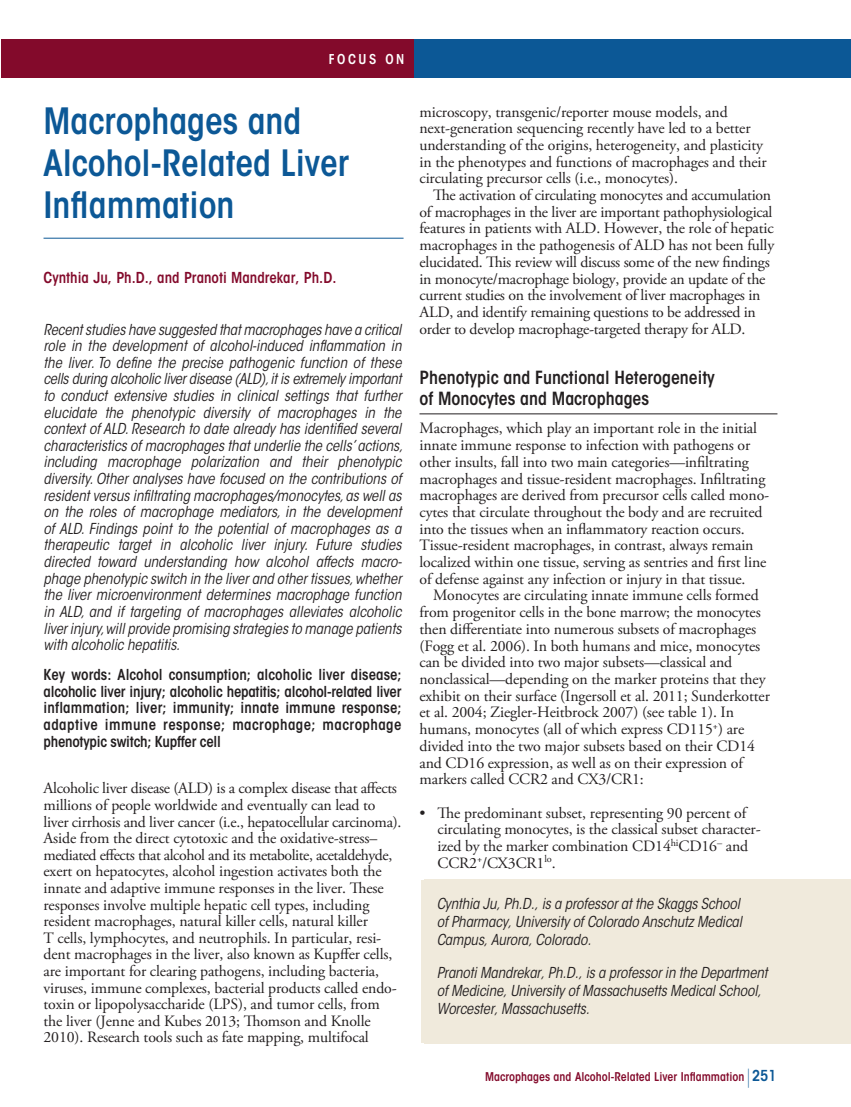
<style>
.page{position:relative;width:851px;height:1107px;background:#fff}
.page>*{position:absolute;margin:0;border:0;box-sizing:border-box;transform-origin:0 0}
.Article_title{font:600 condensed 36px/42px "ITC Avant Garde Std";color:#0c5896}
.MH{font:600 condensed 18px/20.4px "ITC Avant Garde Std";color:#231f20}
.BT_1st{font:15.75px/16.6px "Adobe Garamond Pro";letter-spacing:-.01em;color:#231f20}
.BT{font:15.75px/16.6px "Adobe Garamond Pro";letter-spacing:-.01em;color:#231f20}
.BL_1st{font:15.75px/16.6px "Adobe Garamond Pro";letter-spacing:-.005em;color:#231f20}
.Abstact{font:italic condensed 15px/16.6px "ITC Avant Garde Std";color:#231f20;text-align:justify}
.Author_bio{font:italic condensed 15px/18px "ITC Avant Garde Std";letter-spacing:-.005em;color:#231f20}
.Keywords{font:600 condensed 15px/16.6px "ITC Avant Garde Std";letter-spacing:-.015em;color:#231f20;text-align:justify}
.Author{font:600 condensed 15px "ITC Avant Garde Std";color:#830a2b}
.t1{font:600 condensed 13.5px "ITC Avant Garde Std";letter-spacing:.19em;color:#fff}
.Running_Head{font:600 condensed 12px "ITC Avant Garde Std";color:#830a2b}
.s1{font-weight:200;font-style:italic;font-size:16.5px;color:#0c5896}
.s2{font-size:15px;color:#0c5896}
</style>
<div class="page">
<hr style="left:419px;top:414px;width:358px;height:1px;background:#231f20">
<div style="left:421px;top:880px;width:429px;height:162px;background:#f0eadc"></div>
<hr style="left:44px;top:238px;width:359px;height:1px;background:#0c5896">
<div style="left:167px;top:39px;width:683px;height:39px;background:#0c5896"></div>
<div style="left:2px;top:39px;width:411px;height:39px;background:#830a2b"></div>
<p class="t1" style="left:329px;top:50px;width:77px">FOCUS ON</p>
<p class="Article_title" style="left:44px;top:99px;width:307px">Macrophages and<br>Alcohol-Related Liver<br>Inflammation</p>
<p class="Author" style="left:44px;top:268px;width:294px">Cynthia Ju, Ph.D., and Pranoti Mandrekar, Ph.D.</p>
<p class="Abstact" style="left:44px;top:321px;width:361px">Recent studies have suggested that macrophages have a critical role in the development of alcohol-induced inflammation in the liver. To define the precise pathogenic function of these cells during alcoholic liver disease (ALD), it is extremely important to conduct extensive studies in clinical settings that further elucidate the phenotypic diversity of macrophages in the context of ALD. Research to date already has identified several characteristics of macrophages that underlie the cells’ actions, including macrophage polarization and their phenotypic diversity. Other analyses have focused on the contributions of resident versus infiltrating macrophages/monocytes, as well as on the roles of macrophage mediators, in the development of ALD. Findings point to the potential of macrophages as a therapeutic target in alcoholic liver injury. Future studies directed toward understanding how alcohol affects macro&shy;phage phenotypic switch in the liver and other tissues, whether the liver microenvironment determines macrophage function in ALD, and if targeting of macrophages alleviates alcoholic liver injury, will provide promising strategies to manage patients with alcoholic hepatitis.</p>
<p class="Keywords" style="left:44px;top:666px;width:359px">Key words: Alcohol consumption; alcoholic liver disease; alcoholic liver injury; alcoholic hepatitis; alcohol-related liver inflammation; liver; immunity; innate immune response; adaptive immune response; macrophage; macrophage phenotypic switch; Kupffer cell</p>
<p class="BT_1st" style="left:44px;top:781px;width:359px">Alcoholic liver disease (ALD) is a complex disease that affects millions of people worldwide and eventually can lead to liver cirrhosis and liver cancer (i.e., hepatocellular carcinoma).<br>Aside from the direct cytotoxic and the oxidative-stress– mediated effects that alcohol and its metabolite, acetaldehyde, exert on hepatocytes, alcohol ingestion activates both the innate and adaptive immune responses in the liver. These responses involve multiple hepatic cell types, including resident macrophages, natural killer cells, natural killer<br>T cells, lymphocytes, and neutrophils. In particular, resi&shy;dent macrophages in the liver, also known as Kupffer cells, are important for clearing pathogens, including bacteria, viruses, immune complexes, bacterial products called endo&shy;toxin or lipopolysaccharide (LPS), and tumor cells, from the liver (Jenne and Kubes 2013; Thomson and Knolle 2010). Research tools such as fate mapping, multifocal</p>
<p class="BT_1st" style="left:419px;top:104px;width:349px">microscopy, transgenic/reporter mouse models, and next-generation sequencing recently have led to a better understanding of the origins, heterogeneity, and plasticity in the phenotypes and functions of macrophages and their circulating precursor cells (i.e., monocytes).</p>
<p class="BT" style="left:419px;top:187px;width:356px;text-indent:14px">The activation of circulating monocytes and accumulation of macrophages in the liver are important pathophysiological features in patients with ALD. However, the role of hepatic macrophages in the pathogenesis of ALD has not been fully elucidated. This review will discuss some of the new findings in monocyte/macrophage biology, provide an update of the current studies on the involvement of liver macrophages in ALD, and identify remaining questions to be addressed in order to develop macrophage-targeted therapy for ALD.</p>
<p class="MH" style="left:419px;top:367px;width:297px">Phenotypic and Functional Heterogeneity of Monocytes and Macrophages</p>
<p class="BT_1st" style="left:419px;top:421px;width:351px">Macrophages, which play an important role in the initial innate immune response to infection with pathogens or other insults, fall into two main categories—infiltrating macrophages and tissue-resident macrophages. Infiltrating macrophages are derived from precursor cells called mono&shy;cytes that circulate throughout the body and are recruited into the tissues when an inflammatory reaction occurs.<br>Tissue-resident macrophages, in contrast, always remain localized within one tissue, serving as sentries and first line of defense against any infection or injury in that tissue.</p>
<p class="BT" style="left:419px;top:588px;width:352px;text-indent:14px">Monocytes are circulating innate immune cells formed from progenitor cells in the bone marrow; the monocytes then differentiate into numerous subsets of macrophages (Fogg et al. 2006). In both humans and mice, monocytes can be divided into two major subsets—classical and nonclassical—depending on the marker proteins that they exhibit on their surface (Ingersoll et al. 2011; Sunderkotter et al. 2004; Ziegler-Heitbrock 2007) (see table 1). In humans, monocytes (all of which express CD115<sup>+</sup>) are divided into the two major subsets based on their CD14 and CD16 expression, as well as on their expression of markers called CCR2 and CX3/CR1:</p>
<p class="BL_1st" style="left:437px;top:805px;width:325px;text-indent:-18px">• The predominant subset, representing 90 percent of circulating monocytes, is the classical subset character&shy;ized by the marker combination CD14<sup>hi</sup>CD16<sup>–</sup> and CCR2<sup>+</sup>/CX3CR1<sup>lo</sup>.</p>
<p class="Author_bio" style="left:436px;top:895px;width:307px">Cynthia Ju, Ph.D., is a professor at the Skaggs School of Pharmacy, University of Colorado Anschutz Medical<br>Campus, Aurora, Colorado.</p>
<p class="Author_bio" style="left:436px;top:964px;width:332px">Pranoti Mandrekar, Ph.D., is a professor in the Department of Medicine, University of Massachusetts Medical School,<br>Worcester, Massachusetts.</p>
<p class="Running_Head" style="left:485px;top:1069px;width:293px">Macrophages and Alcohol-Related Liver Inflammation<span class="s1">|</span><span class="s2">251</span></p>
</div>
